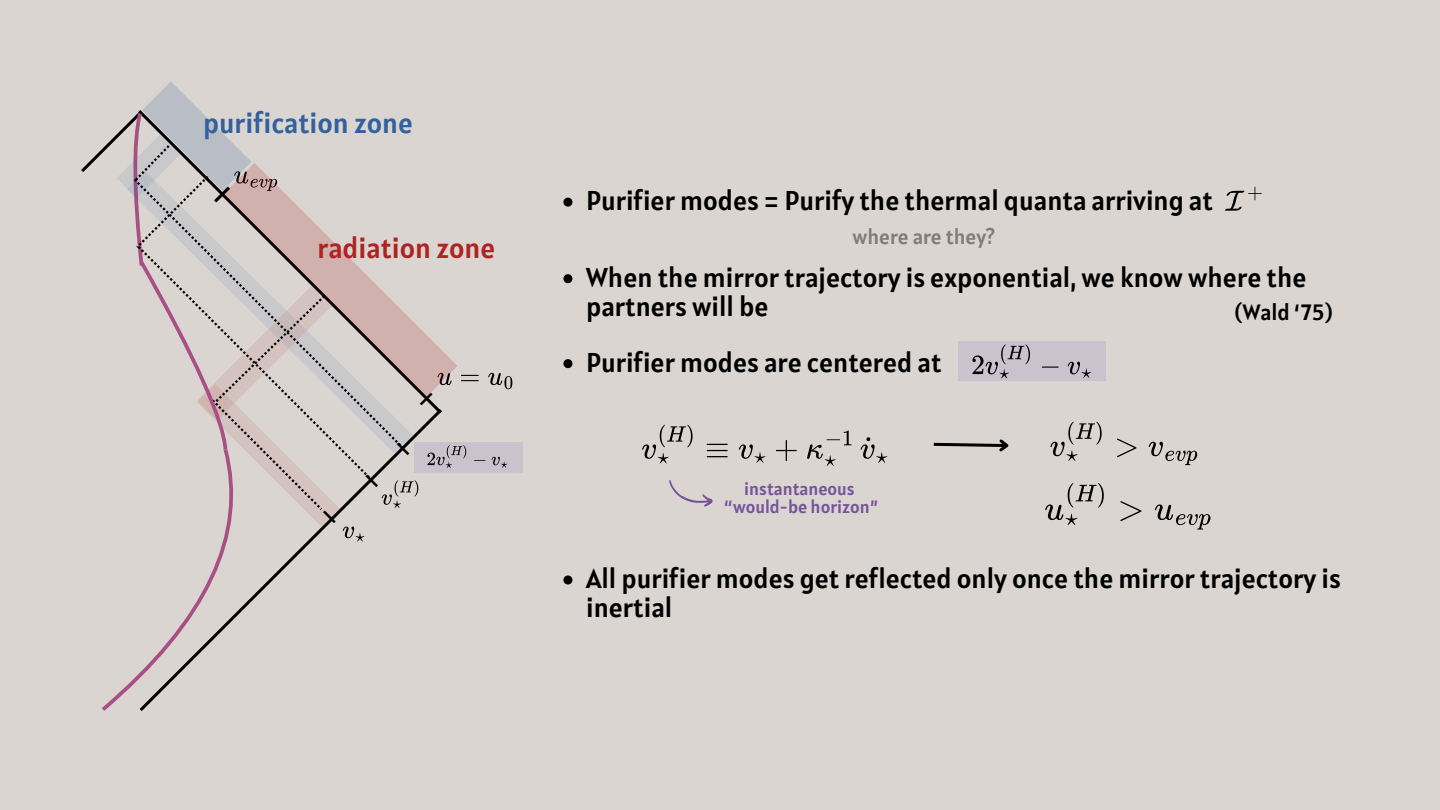
<style>
.page{position:relative;width:1440px;height:810px;background:#dad5d1}
.page>*{position:absolute;margin:0;border:0;box-sizing:border-box;transform-origin:0 0}
.t1{font:28.4px "Alatsi";color:#33619d}
.t2{font:28.4px "Alatsi";color:#af2323}
.t3{font:27.1px/29.2px "Alatsi";color:#000}
.t4{font:22.1px "Alatsi";color:#000}
.t5{font:20.8px "Alatsi";color:#807c7a}
.t6{font:17.8px "Alatsi";color:#77539b}
</style>
<div class="page">
<svg style="left:642px;top:425px;width:51px;height:38px"></svg>
<svg style="left:707px;top:444px;width:21px;height:13px"></svg>
<svg style="left:739px;top:444px;width:26px;height:19px"></svg>
<svg style="left:776px;top:440px;width:21px;height:21px"></svg>
<svg style="left:807px;top:430px;width:44px;height:36px"></svg>
<svg style="left:861px;top:437px;width:26px;height:26px"></svg>
<svg style="left:563px;top:359px;width:9px;height:9px"></svg>
<div style="left:958px;top:342px;width:148px;height:39px;background:#cbc2ce"></div>
<svg style="left:973px;top:344px;width:57px;height:35px"></svg>
<svg style="left:1042px;top:367px;width:17px;height:1px"></svg>
<svg style="left:1068px;top:362px;width:23px;height:16px"></svg>
<svg style="left:563px;top:575px;width:9px;height:9px"></svg>
<svg style="left:1050px;top:422px;width:52px;height:39px"></svg>
<svg style="left:1117px;top:439px;width:19px;height:18px"></svg>
<svg style="left:1149px;top:442px;width:48px;height:23px"></svg>
<svg style="left:933px;top:439px;width:76px;height:13px"></svg>
<svg style="left:1045px;top:483px;width:59px;height:42px"></svg>
<svg style="left:1120px;top:501px;width:22px;height:20px"></svg>
<svg style="left:1155px;top:504px;width:55px;height:26px"></svg>
<svg style="left:669px;top:480px;width:44px;height:27px"></svg>
<svg style="left:563px;top:198px;width:9px;height:9px"></svg>
<svg style="left:1225px;top:187px;width:37px;height:24px"></svg>
<svg style="left:563px;top:274px;width:9px;height:9px"></svg>
<div style="left:414px;top:442px;width:109px;height:31px;background:#cbc2ce"></div>
<svg style="left:102px;top:542px;width:176px;height:169px"></svg>
<svg style="left:81px;top:82px;width:431px;height:460px"></svg>
<p class="t1" style="left:203px;top:104px;width:211px">purification zone</p>
<p class="t2" style="left:318px;top:229px;width:179px">radiation zone</p>
<p class="t3" style="left:586px;top:186px;width:628px">Purifier modes = Purify the thermal quanta arriving at</p>
<h1 class="t5" style="left:853px;top:223px;width:144px">where are they?</h1>
<p class="t3" style="left:586px;top:263px;width:722px">When the mirror trajectory is exponential, we know where the partners will be</p>
<p class="t4" style="left:1234px;top:298px;width:100px">(Wald ‘75)</p>
<h1 class="t3" style="left:586px;top:348px;width:357px">Purifier modes are centered at</h1>
<p class="t6" style="left:744px;top:478px;width:112px">instantaneous</p>
<p class="t6" style="left:724px;top:495px;width:156px">“would-be horizon”</p>
<p class="t3" style="left:586px;top:564px;width:756px">All purifier modes get reflected only once the mirror trajectory is inertial</p>
</div>
